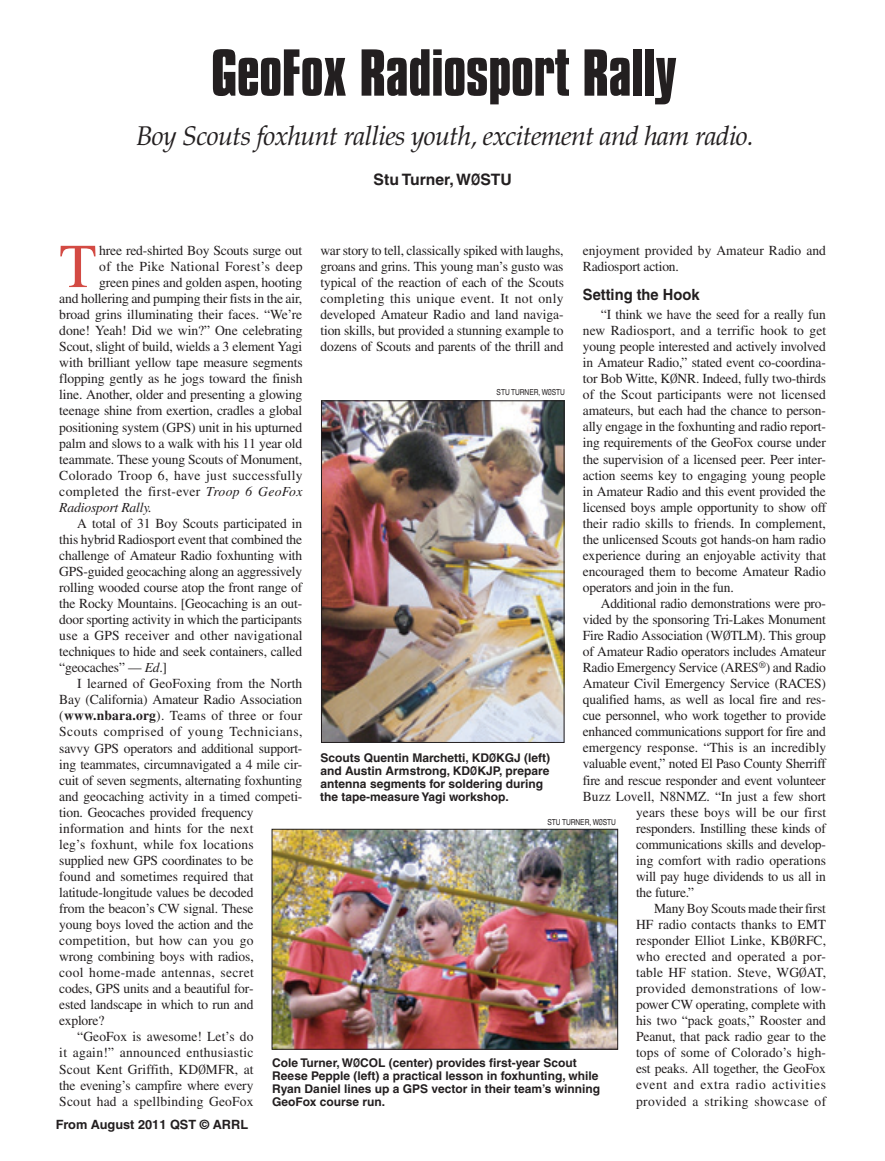
<style>
.page{position:relative;width:885px;height:1161px;background:#fff}
.page>*{position:absolute;margin:0;border:0;box-sizing:border-box;transform-origin:0 0}
.Body_Text{font:62.25px "Times";color:#d34a43}
.t1{font:700 57px "Compacta BT";letter-spacing:-.005em;color:#231f20}
.Deck{font:italic 27px "Palatino";letter-spacing:-.025em;color:#231f20}
.Byline{font:700 15.75px "Helvetica";color:#231f20}
.Subhead_1{font:700 15.45px "Helvetica";color:#231f20;scale:.95 1}
.Body_Text-2{font:13.8px/16px "Times";letter-spacing:-.015em;color:#231f20;text-align:justify}
.Body_Text-3{font:13.8px "Times";letter-spacing:.005em;color:#231f20}
.Body_Text-4{font:13.8px "Times";letter-spacing:.02em;color:#231f20}
.Body_Text-5{font:13.8px "Times";letter-spacing:.025em;color:#231f20}
.Body_Text-6{font:13.8px "Times";letter-spacing:.01em;color:#231f20}
.Body_Text-7{font:italic 13.8px "Times";letter-spacing:-.015em;color:#231f20}
.t2{font:700 12.75px "Helvetica";color:#231f20}
.t3{font:700 12px/12.8px "Helvetica";color:#231f20}
.PHOTO_CREDIT{font:condensed 8.25px "Helvetica";letter-spacing:-.005em;color:#231f20}
.s1{font-style:italic}
.s2{font-weight:700}
</style>
<div class="page">
<img style="left:323px;top:403px;width:239px;height:338px">
<div style="left:321px;top:401px;width:243px;height:342px;border:1px solid #231f20"></div>
<img style="left:273px;top:831px;width:343px;height:217px">
<div style="left:271px;top:829px;width:347px;height:221px;border:1px solid #231f20"></div>
<p class="t1" style="left:211px;top:38px;width:467px">GeoFox Radiosport Rally</p>
<p class="Deck" style="left:136px;top:121px;width:619px">Boy Scouts foxhunt rallies youth, excitement and ham radio.</p>
<p class="Byline" style="left:373px;top:170px;width:140px">Stu Turner, WØSTU</p>
<p class="Body_Text-2" style="left:320px;top:242px;width:245px">war story to tell, classically spiked with laughs, groans and grins. This young man’s gusto was typical of the reaction of each of the Scouts completing this unique event. It not only developed Amateur Radio and land naviga&shy;tion skills, but provided a stunning example to dozens of Scouts and parents of the thrill and</p>
<p class="Body_Text-2" style="left:582px;top:242px;width:244px">enjoyment provided by Amateur Radio and<br>Radiosport action.</p>
<p class="Subhead_1" style="left:582px;top:286px;width:124px">Setting the Hook</p>
<p class="Body_Text-2" style="left:582px;top:306px;width:245px;text-indent:18px">“I think we have the seed for a really fun new Radiosport, and a terrific hook to get young people interested and actively involved in Amateur Radio,” stated event co-coordina&shy;tor Bob Witte, KØNR. Indeed, fully two-thirds of the Scout participants were not licensed amateurs, but each had the chance to person&shy;ally engage in the foxhunting and radio report&shy;ing requirements of the GeoFox course under the supervision of a licensed peer. Peer inter&shy;action seems key to engaging young people in Amateur Radio and this event provided the licensed boys ample opportunity to show off their radio skills to friends. In complement, the unlicensed Scouts got hands-on ham radio experience during an enjoyable activity that encouraged them to become Amateur Radio operators and join in the fun.</p>
<p class="Body_Text-2" style="left:600px;top:595px;width:227px">Additional radio demonstrations were pro-</p>
<p class="Body_Text-2" style="left:582px;top:611px;width:244px">vided by the sponsoring Tri-Lakes Monument</p>
<p class="Body_Text-2" style="left:582px;top:627px;width:244px">Fire Radio Association (WØTLM). This group</p>
<p class="Body_Text-2" style="left:582px;top:643px;width:244px">of Amateur Radio operators includes Amateur</p>
<p class="Body_Text-2" style="left:582px;top:659px;width:245px">Radio Emergency Service (ARES<sup>®</sup>) and Radio</p>
<p class="Body_Text-2" style="left:582px;top:676px;width:244px">Amateur Civil Emergency Service (RACES)</p>
<p class="Body_Text-2" style="left:582px;top:692px;width:245px">qualified hams, as well as local fire and res-</p>
<p class="Body_Text-2" style="left:582px;top:708px;width:244px">cue personnel, who work together to provide</p>
<p class="Body_Text-2" style="left:582px;top:724px;width:244px">enhanced communications support for fire and</p>
<p class="Body_Text-3" style="left:582px;top:740px;width:245px">emergency response. “This is an incredibly</p>
<p class="Body_Text-2" style="left:582px;top:756px;width:244px">valuable event,” noted El Paso County Sherriff</p>
<p class="Body_Text-2" style="left:582px;top:772px;width:244px">fire and rescue responder and event volunteer</p>
<p class="Body_Text-3" style="left:582px;top:788px;width:244px">Buzz Lovell, N8NMZ. “In just a few short</p>
<p class="Body_Text-6" style="left:636px;top:804px;width:191px">years these boys will be our first</p>
<p class="Body_Text-2" style="left:636px;top:820px;width:191px">responders. Instilling these kinds of</p>
<p class="Body_Text-2" style="left:636px;top:836px;width:191px">communications skills and develop-</p>
<p class="Body_Text-3" style="left:636px;top:852px;width:191px">ing comfort with radio operations</p>
<p class="Body_Text-2" style="left:636px;top:868px;width:191px">will pay huge dividends to us all in</p>
<p class="Body_Text-2" style="left:636px;top:884px;width:59px">the future.”</p>
<p class="Body_Text-2" style="left:636px;top:900px;width:192px;text-indent:18px">Many Boy Scouts made their first HF radio contacts thanks to EMT responder Elliot Linke, KBØRFC, who erected and operated a por&shy;table HF station. Steve, WGØAT, provided demonstrations of low&shy;power CW operating, complete with his two “pack goats,” Rooster and Peanut, that pack radio gear to the tops of some of Colorado’s high&shy;est peaks. All together, the GeoFox event and extra radio activities provided a striking showcase of</p>
<p class="Body_Text" style="left:59px;top:231px;width:39px">T</p>
<p class="Body_Text-2" style="left:99px;top:242px;width:204px">hree red-shirted Boy Scouts surge out</p>
<p class="Body_Text-4" style="left:99px;top:259px;width:205px">of the Pike National Forest’s deep</p>
<p class="Body_Text-2" style="left:99px;top:274px;width:204px">green pines and golden aspen, hooting</p>
<p class="Body_Text-2" style="left:59px;top:290px;width:244px">and hollering and pumping their fists in the air,</p>
<p class="Body_Text-2" style="left:59px;top:306px;width:244px">broad grins illuminating their faces. “We’re</p>
<p class="Body_Text-2" style="left:59px;top:322px;width:245px">done! Yeah! Did we win?” One celebrating</p>
<p class="Body_Text-2" style="left:59px;top:339px;width:244px">Scout, slight of build, wields a 3 element Yagi</p>
<p class="Body_Text-2" style="left:59px;top:355px;width:245px">with brilliant yellow tape measure segments</p>
<p class="Body_Text-2" style="left:59px;top:371px;width:245px">flopping gently as he jogs toward the finish</p>
<p class="Body_Text-2" style="left:59px;top:387px;width:244px">line. Another, older and presenting a glowing</p>
<p class="Body_Text-2" style="left:59px;top:403px;width:244px">teenage shine from exertion, cradles a global</p>
<p class="Body_Text-2" style="left:59px;top:419px;width:244px">positioning system (GPS) unit in his upturned</p>
<p class="Body_Text-2" style="left:59px;top:435px;width:244px">palm and slows to a walk with his 11 year old</p>
<p class="Body_Text-2" style="left:59px;top:451px;width:244px">teammate. These young Scouts of Monument,</p>
<p class="Body_Text-4" style="left:59px;top:467px;width:245px">Colorado Troop 6, have just successfully</p>
<p class="Body_Text-5" style="left:59px;top:483px;width:244px">completed the first-ever <span class="s1">Troop 6 GeoFox</span></p>
<p class="Body_Text-7" style="left:59px;top:500px;width:94px">Radiosport Rally.</p>
<p class="Body_Text-2" style="left:59px;top:515px;width:245px;text-indent:18px">A total of 31 Boy Scouts participated in this hybrid Radiosport event that combined the challenge of Amateur Radio foxhunting with GPS-guided geocaching along an aggressively rolling wooded course atop the front range of the Rocky Mountains. [Geocaching is an out&shy;door sporting activity in which the participants use a GPS receiver and other navigational techniques to hide and seek containers, called “geocaches” — <span class="s1">Ed</span>.]</p>
<p class="Body_Text-2" style="left:59px;top:676px;width:245px;text-align:left;text-indent:18px">I learned of GeoFoxing from the North Bay (California) Amateur Radio Association (<span class="s2">www.nbara.org</span>). Teams of three or four Scouts comprised of young Technicians, savvy GPS operators and additional support&shy;ing teammates, circumnavigated a 4 mile cir&shy;cuit of seven segments, alternating foxhunting and geocaching activity in a timed competi&shy;tion. Geocaches provided frequency information and hints for the next<br>leg’s foxhunt, while fox locations<br>supplied new GPS coordinates to be<br>found and sometimes required that latitude-longitude values be decoded<br>from the beacon’s CW signal. These<br>young boys loved the action and the competition, but how can you go<br>wrong combining boys with radios,<br>cool home-made antennas, secret<br>codes, GPS units and a beautiful for-<br>ested landscape in which to run and<br>explore?</p>
<p class="Body_Text-2" style="left:59px;top:1029px;width:196px;text-indent:18px">“GeoFox is awesome! Let’s do it again!” announced enthusiastic Scout Kent Griffith, KDØMFR, at the evening’s campfire where every Scout had a spellbinding GeoFox</p>
<p class="PHOTO_CREDIT" style="left:496px;top:387px;width:70px">STU TURNER, WØSTU</p>
<p class="t3" style="left:320px;top:752px;width:231px">Scouts Quentin Marchetti, KDØKGJ (left) and Austin Armstrong, KDØKJP, prepare antenna segments for soldering during the tape-measure Yagi workshop.</p>
<p class="PHOTO_CREDIT" style="left:547px;top:818px;width:70px">STU TURNER, WØSTU</p>
<p class="t3" style="left:272px;top:1057px;width:329px">Cole Turner, WØCOL (center) provides first-year Scout Reese Pepple (left) a practical lesson in foxhunting, while Ryan Daniel lines up a GPS vector in their team’s winning GeoFox course run.</p>
<p class="t2" style="left:56px;top:1117px;width:194px">From August 2011 QST © ARRL</p>
</div>
